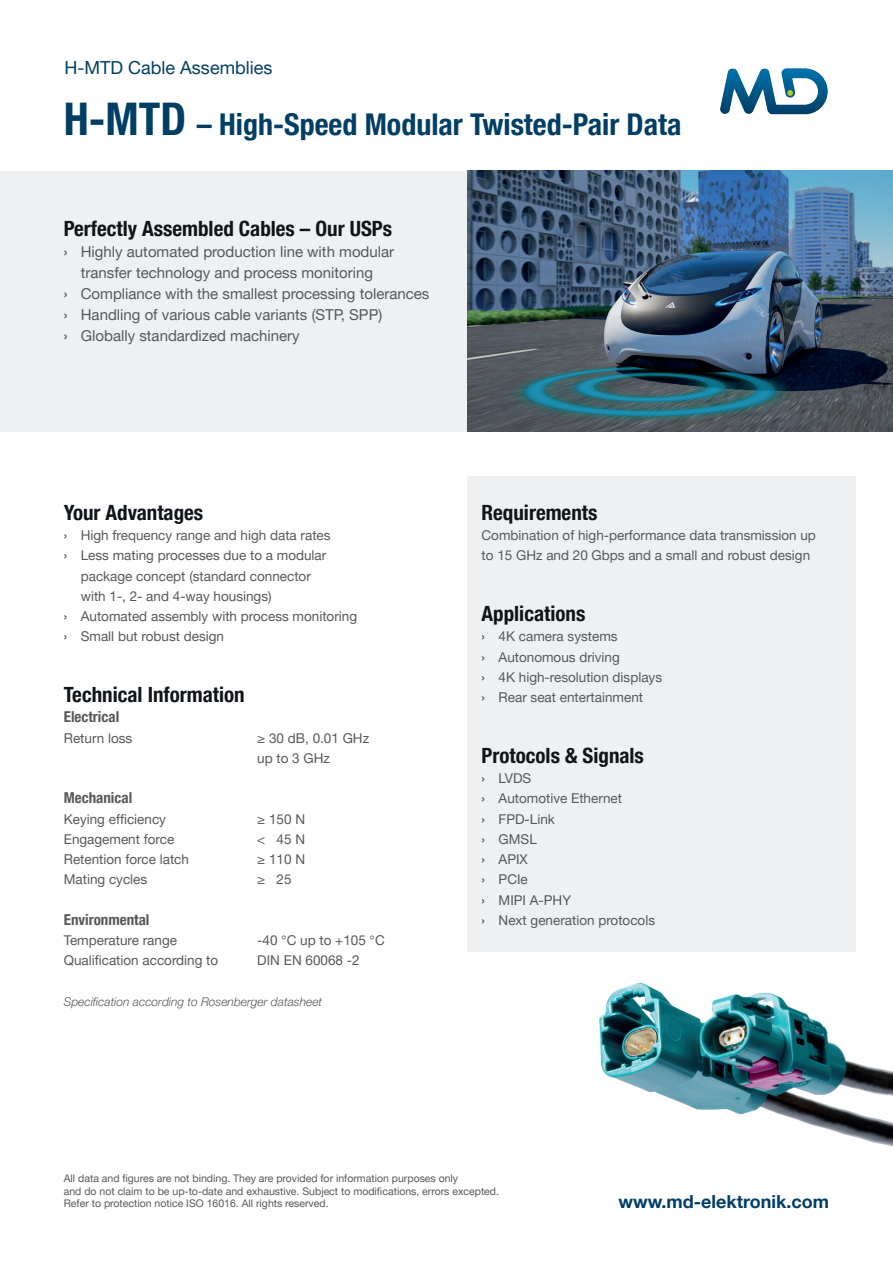
<style>
.page{position:relative;width:893px;height:1263px;background:#fff}
.page>*{position:absolute;margin:0;border:0;box-sizing:border-box;transform-origin:0 0}
.t1{font:700 condensed 30px "Helvetica Neue LT Pro";color:#003e65}
.t2{font:700 condensed 21px "Helvetica Neue LT Pro";color:#10141a}
.t3{font:700 18px "Helvetica Neue LT Pro";color:#003e65}
.t4{font:18px "Helvetica Neue LT Pro";color:#003e65}
.t5{font:15px "Helvetica Neue LT Pro";color:#57585a}
.t6{font:700 condensed 15px "Helvetica Neue LT Pro";color:#57585a}
.t7{font:13.5px/20.2px "Helvetica Neue LT Pro";color:#57585a}
.t8{font:italic 300 12px "Helvetica Neue LT Pro";color:#57585a}
.t9{font:10.5px/12.6px "Helvetica Neue LT Pro";color:#57585a}
.s1{font-size:45px}
.s2{font-weight:500}
</style>
<div class="page">
<div style="left:468px;top:476px;width:388px;height:476px;background:#eff0f1"></div>
<div style="left:0;top:171px;width:893px;height:260px;background:#eff0f1"></div>
<img style="left:720px;top:69px;width:108px;height:46px">
<img style="left:468px;top:171px;width:425px;height:260px">
<img style="left:599px;top:982px;width:294px;height:165px">
<h3 class="t4" style="left:65px;top:57px;width:209px">H-MTD Cable Assemblies</h3>
<h1 class="t1" style="left:64px;top:106px;width:619px"><span class="s1">H-MTD</span> – High-Speed Modular Twisted-Pair Data</h1>
<h2 class="t2" style="left:64px;top:216px;width:330px">Perfectly Assembled Cables – Our USPs</h2>
<p class="t5" style="left:64px;top:243px;width:332px"><span class="s2">›</span> Highly automated production line with modular</p>
<p class="t5" style="left:81px;top:264px;width:294px">transfer technology and process monitoring</p>
<p class="t5" style="left:64px;top:285px;width:367px"><span class="s2">›</span> Compliance with the smallest processing tolerances</p>
<p class="t5" style="left:64px;top:306px;width:320px"><span class="s2">›</span> Handling of various cable variants (STP, SPP)</p>
<p class="t5" style="left:64px;top:327px;width:237px"><span class="s2">›</span> Globally standardized machinery</p>
<h2 class="t2" style="left:64px;top:500px;width:141px">Your Advantages</h2>
<p class="t7" style="left:64px;top:525px;width:268px"><span class="s2">›</span> High frequency range and high data rates</p>
<p class="t7" style="left:64px;top:545px;width:264px"><span class="s2">›</span> Less mating processes due to a modular</p>
<p class="t7" style="left:81px;top:565px;width:232px">package concept (standard connector</p>
<p class="t7" style="left:81px;top:586px;width:192px">with 1-, 2- and 4-way housings)</p>
<p class="t7" style="left:64px;top:606px;width:295px"><span class="s2">›</span> Automated assembly with process monitoring</p>
<p class="t7" style="left:64px;top:626px;width:162px"><span class="s2">›</span> Small but robust design</p>
<h2 class="t2" style="left:64px;top:682px;width:182px">Technical Information</h2>
<p class="t6" style="left:64px;top:708px;width:57px">Electrical</p>
<p class="t7" style="left:64px;top:727px;width:70px">Return loss</p>
<p class="t7" style="left:257px;top:727px;width:113px">≥ 30 dB, 0.01 GHz up to 3 GHz</p>
<p class="t6" style="left:64px;top:789px;width:70px">Mechanical</p>
<p class="t7" style="left:64px;top:808px;width:104px">Keying efficiency</p>
<p class="t7" style="left:257px;top:808px;width:49px">≥ 150 N</p>
<p class="t7" style="left:64px;top:829px;width:112px">Engagement force</p>
<p class="t7" style="left:257px;top:829px;width:49px">&lt; 45 N</p>
<p class="t7" style="left:64px;top:849px;width:127px">Retention force latch</p>
<p class="t7" style="left:257px;top:849px;width:49px">≥ 110 N</p>
<p class="t7" style="left:64px;top:869px;width:85px">Mating cycles</p>
<p class="t7" style="left:257px;top:869px;width:36px">≥ 25</p>
<p class="t6" style="left:64px;top:910px;width:87px">Environmental</p>
<p class="t7" style="left:64px;top:930px;width:115px">Temperature range</p>
<p class="t7" style="left:257px;top:930px;width:129px">-40 °C up to +105 °C</p>
<p class="t7" style="left:64px;top:950px;width:156px">Qualification according to</p>
<p class="t7" style="left:257px;top:950px;width:104px">DIN EN 60068 -2</p>
<p class="t8" style="left:64px;top:994px;width:260px">Specification according to Rosenberger datasheet</p>
<h2 class="t2" style="left:482px;top:500px;width:117px">Requirements</h2>
<p class="t7" style="left:482px;top:525px;width:336px">Combination of high-performance data transmission up to 15 GHz and 20 Gbps and a small and robust design</p>
<h2 class="t2" style="left:482px;top:601px;width:105px">Applications</h2>
<p class="t7" style="left:482px;top:626px;width:182px"><span class="s2">›</span> 4K camera systems<br><span class="s2">›</span> Autonomous driving<br><span class="s2">›</span> 4K high-resolution displays <span class="s2">›</span> Rear seat entertainment</p>
<h2 class="t2" style="left:482px;top:743px;width:164px">Protocols &amp; Signals</h2>
<p class="t7" style="left:482px;top:768px;width:175px"><span class="s2">›</span> LVDS<br><span class="s2">›</span> Automotive Ethernet<br><span class="s2">›</span> FPD-Link<br><span class="s2">›</span> GMSL<br><span class="s2">›</span> APIX<br><span class="s2">›</span> PCIe<br><span class="s2">›</span> MIPI A-PHY<br><span class="s2">›</span> Next generation protocols</p>
<p class="t9" style="left:64px;top:1172px;width:437px">All data and figures are not binding. They are provided for information purposes only<br>and do not claim to be up-to-date and exhaustive. Subject to modifications, errors excepted.<br>Refer to protection notice ISO 16016. All rights reserved.</p>
<h3 class="t3" style="left:619px;top:1191px;width:212px">www.md-elektronik.com</h3>
</div>
